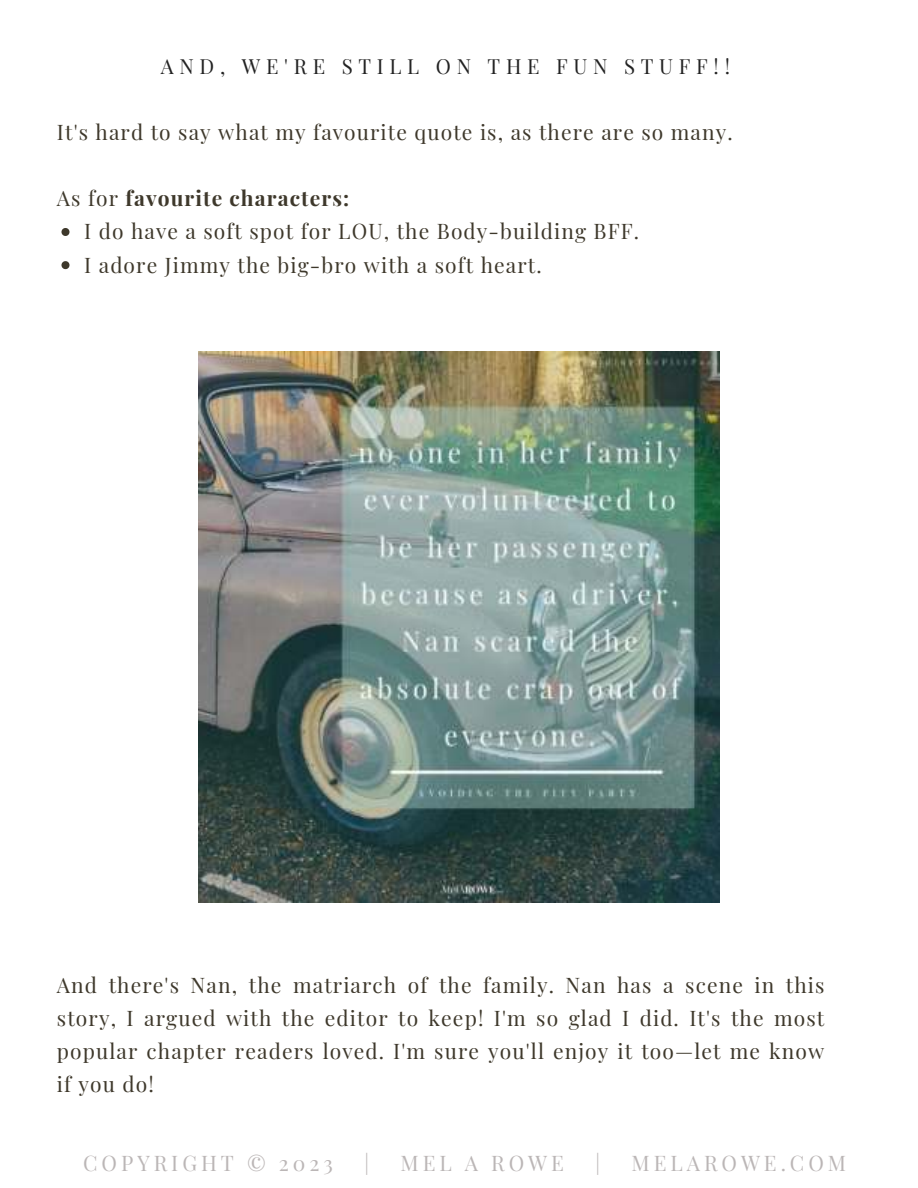
<style>
.page{position:relative;width:918px;height:1188px;background:#fff}
.page>*{position:absolute;margin:0;border:0;box-sizing:border-box;transform-origin:0 0}
.t1{font:21px/33.2px "Playfair Display";letter-spacing:.055em;color:#3e382b}
.t2{font:21px "Playfair Display";letter-spacing:.19em;color:#bbb6b6}
.t3{font:700 21px "Playfair Display";letter-spacing:.055em;color:#3e382b}
.t4{font:20.4px "Playfair Display";letter-spacing:.28em;color:#222}
.s1{font-weight:400}
</style>
<div class="page">
<img style="left:198px;top:351px;width:521px;height:551px">
<svg style="left:61px;top:228px;width:8px;height:8px"></svg>
<svg style="left:61px;top:261px;width:8px;height:8px"></svg>
<p class="t4" style="left:161px;top:50px;width:571px">AND, WE'RE STILL ON THE FUN STUFF!!</p>
<p class="t1" style="left:57px;top:114px;width:677px">It's hard to say what my favourite quote is, as there are so many.</p>
<p class="t3" style="left:57px;top:182px;width:294px"><span class="s1">As for</span> favourite characters:</p>
<p class="t1" style="left:84px;top:213px;width:556px">I do have a soft spot for LOU, the Body-building BFF.<br>I adore Jimmy the big-bro with a soft heart.</p>
<p class="t1" style="left:57px;top:967px;width:769px;text-align:justify">And there's Nan, the matriarch of the family. Nan has a scene in this story, I argued with the editor to keep! I'm so glad I did. It's the most popular chapter readers loved. I'm sure you'll enjoy it too—let me know if you do!</p>
<p class="t2" style="left:83px;top:1146px;width:251px">COPYRIGHT © 2023</p>
<p class="t2" style="left:364px;top:1146px;width:6px">|</p>
<p class="t2" style="left:400px;top:1146px;width:165px">MEL A ROWE</p>
<p class="t2" style="left:595px;top:1146px;width:6px">|</p>
<p class="t2" style="left:632px;top:1146px;width:216px">MELAROWE.COM</p>
</div>
